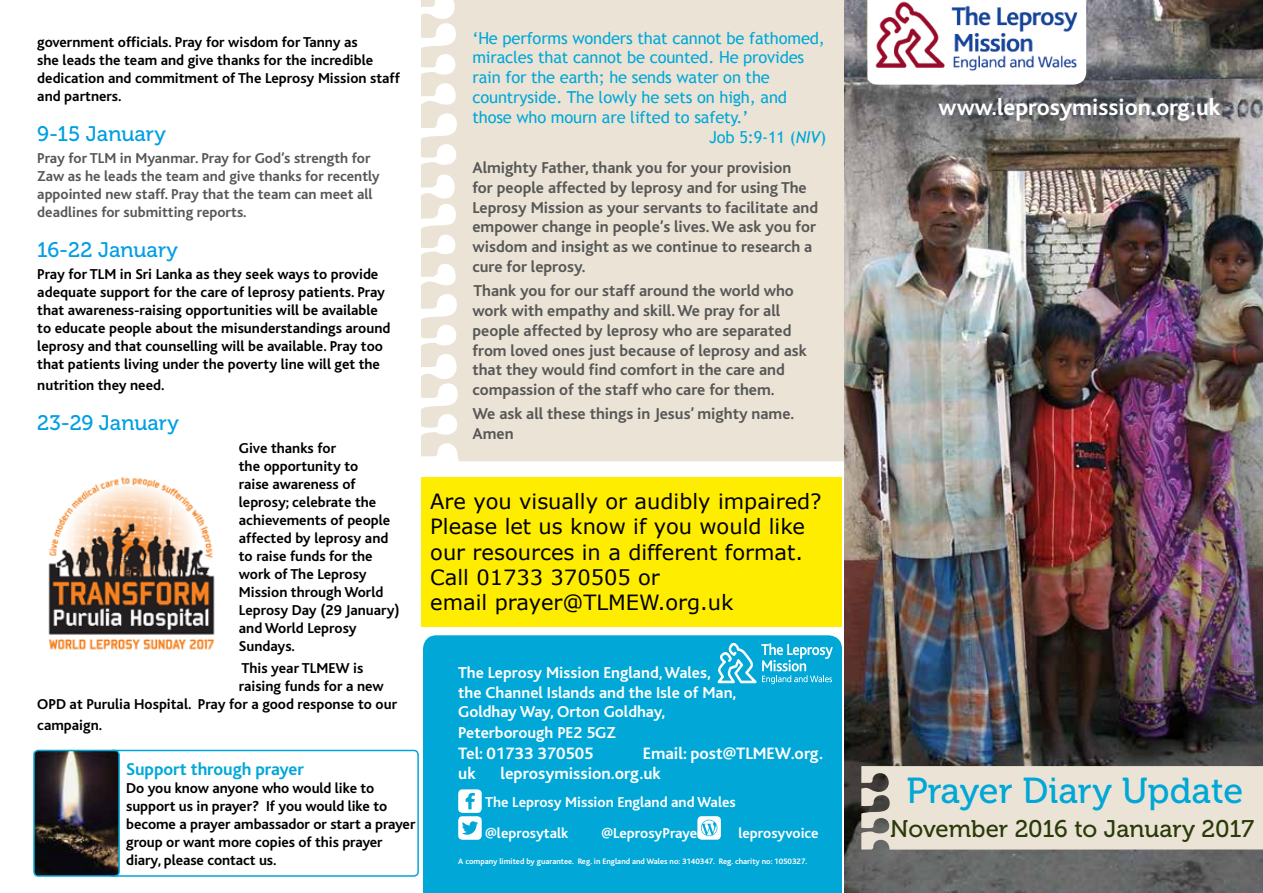
<style>
.page{position:relative;width:1263px;height:893px;background:#fff}
.page>*{position:absolute;margin:0;border:0;box-sizing:border-box;transform-origin:0 0}
.t1{font:36px "Museo 500";color:#00a7d7}
.t2{font:700 24px "Bliss";color:#fff}
.t3{font:24px "Museo 500";letter-spacing:-.005em;color:#2a3a09}
.t4{font:21px/25.2px "Verdana";color:#000}
.t5{font:21px "Museo 500";color:#009fe3}
.t6{font:700 18px "Bliss";letter-spacing:-.005em;color:#00a7d7}
.t7{font:700 17.25px "Bliss";color:#fff}
.t8{font:700 16.5px/19.8px "Bliss";color:#575756}
.t9{font:16.5px "Trebuchet MS";letter-spacing:-.01em;color:#00a7d7}
.t10{font:700 16.5px/20.1px "Bliss";color:#fff}
.t11{font:700 15px/18px "Bliss";color:#000}
.t12{font:700 15px/18px "Bliss";color:#575756}
.t13{font:700 15px/30.8px "Bliss";color:#fff}
.t14{font:700 8.25px "Bliss";color:#fff}
.s1{font-style:italic}
</style>
<div class="page">
<div style="left:421px;top:0;width:423px;height:461px;background:#ebe4d6"></div>
<div style="left:423px;top:635px;width:419px;height:258px;background:#00a7d7"></div>
<div style="left:458px;top:789px;width:24px;height:24px;background:#fff;border-radius:4px"></div>
<svg style="left:466px;top:793px;width:9px;height:16px"></svg>
<div style="left:458px;top:816px;width:24px;height:24px;background:#fff;border-radius:4px"></div>
<svg style="left:462px;top:821px;width:16px;height:14px"></svg>
<div style="left:697px;top:816px;width:24px;height:24px;background:#fff;border-radius:4px"></div>
<svg style="left:701px;top:820px;width:16px;height:16px"></svg>
<img style="left:844px;top:0;width:419px;height:893px">
<div style="left:861px;top:766px;width:402px;height:84px;background:#ebe4d6"></div>
<div style="left:422px;top:477px;width:420px;height:149px;background:#ffed00"></div>
<div style="left:108px;top:750px;width:311px;height:127px;border:2px solid #00a7d7;border-radius:4px"></div>
<img style="left:867px;top:0;width:219px;height:85px">
<svg style="left:717px;top:642px;width:116px;height:42px;background:#3dbbe0"></svg>
<img style="left:36px;top:750px;width:83px;height:124px">
<div style="left:33px;top:750px;width:87px;height:127px;border:2px solid #00a7d7;border-radius:4px"></div>
<img style="left:48px;top:477px;width:167px;height:173px">
<p class="t9" style="left:472px;top:28px;width:354px">‘He performs wonders that cannot be fathomed,</p>
<p class="t9" style="left:472px;top:48px;width:333px">miracles that cannot be counted. He provides</p>
<p class="t9" style="left:472px;top:68px;width:299px">rain for the earth; he sends water on the</p>
<p class="t9" style="left:472px;top:87px;width:316px">countryside. The lowly he sets on high, and</p>
<p class="t9" style="left:472px;top:107px;width:277px">those who mourn are lifted to safety.’</p>
<p class="t9" style="left:709px;top:127px;width:118px">Job 5:9-11 (<span class="s1">NIV</span>)</p>
<p class="t11" style="left:37px;top:33px;width:364px">government officials. Pray for wisdom for Tanny as<br>she leads the team and give thanks for the incredible dedication and commitment of The Leprosy Mission staff and partners.</p>
<h3 class="t5" style="left:37px;top:122px;width:130px">9-15 January</h3>
<p class="t12" style="left:37px;top:150px;width:344px">Pray for TLM in Myanmar. Pray for God’s strength for Zaw as he leads the team and give thanks for recently appointed new staff. Pray that the team can meet all deadlines for submitting reports.</p>
<h3 class="t5" style="left:37px;top:238px;width:142px">16-22 January</h3>
<p class="t11" style="left:37px;top:266px;width:355px">Pray for TLM in Sri Lanka as they seek ways to provide adequate support for the care of leprosy patients. Pray that awareness-raising opportunities will be available to educate people about the misunderstandings around leprosy and that counselling will be available. Pray too that patients living under the poverty line will get the</p>
<p class="t11" style="left:37px;top:377px;width:129px">nutrition they need.</p>
<h3 class="t5" style="left:37px;top:412px;width:143px">23-29 January</h3>
<p class="t11" style="left:239px;top:439px;width:162px">Give thanks for<br>the opportunity to<br>raise awareness of leprosy; celebrate the achievements of people affected by leprosy and to raise funds for the work of The Leprosy<br>Mission through World<br>Leprosy Day (29 January) and World Leprosy<br>Sundays.</p>
<p class="t11" style="left:242px;top:659px;width:123px">This year TLMEW is</p>
<p class="t11" style="left:239px;top:677px;width:146px">raising funds for a new</p>
<p class="t11" style="left:37px;top:695px;width:361px">OPD at Purulia Hospital. Pray for a good response to our</p>
<p class="t11" style="left:37px;top:716px;width:66px">campaign.</p>
<h2 class="t2" style="left:939px;top:95px;width:283px">www.leprosymission.org.uk</h2>
<p class="t8" style="left:472px;top:158px;width:347px">Almighty Father, thank you for your provision<br>for people affected by leprosy and for using The Leprosy Mission as your servants to facilitate and empower change in people’s lives. We ask you for wisdom and insight as we continue to research a cure for leprosy.</p>
<p class="t8" style="left:472px;top:281px;width:336px">Thank you for our staff around the world who work with empathy and skill. We pray for all people affected by leprosy who are separated from loved ones just because of leprosy and ask that they would find comfort in the care and compassion of the staff who care for them.</p>
<p class="t8" style="left:472px;top:404px;width:323px">We ask all these things in Jesus’ mighty name.<br>Amen</p>
<h3 class="t4" style="left:430px;top:489px;width:393px">Are you visually or audibly impaired?<br>Please let us know if you would like our resources in a different format.<br>Call 01733 370505 or<br>email prayer@TLMEW.org.uk</h3>
<p class="t10" style="left:458px;top:663px;width:280px">The Leprosy Mission England, Wales, the Channel Islands and the Isle of Man,<br>Goldhay Way, Orton Goldhay,<br>Peterborough PE2 5GZ</p>
<p class="t7" style="left:458px;top:744px;width:137px">Tel: 01733 370505</p>
<p class="t7" style="left:643px;top:744px;width:182px">Email: post@TLMEW.org.</p>
<p class="t7" style="left:458px;top:765px;width:19px">uk</p>
<p class="t7" style="left:500px;top:765px;width:162px">leprosymission.org.uk</p>
<p class="t13" style="left:485px;top:787px;width:252px">The Leprosy Mission England and Wales @leprosytalk</p>
<p class="t6" style="left:126px;top:760px;width:179px">Support through prayer</p>
<p class="t11" style="left:126px;top:780px;width:291px">Do you know anyone who would like to support us in prayer? If you would like to become a prayer ambassador or start a prayer group or want more copies of this prayer diary, please contact us.</p>
<h1 class="t1" style="left:906px;top:770px;width:338px">Prayer Diary Update</h1>
<h2 class="t3" style="left:890px;top:815px;width:365px">November 2016 to January 2017</h2>
<p class="t13" style="left:601px;top:818px;width:103px">@LeprosyPrayer</p>
<p class="t13" style="left:738px;top:818px;width:82px">leprosyvoice</p>
<p class="t14" style="left:458px;top:857px;width:351px">A company limited by guarantee. Reg. in England and Wales no: 3140347. Reg. charity no: 1050327.</p>
</div>
